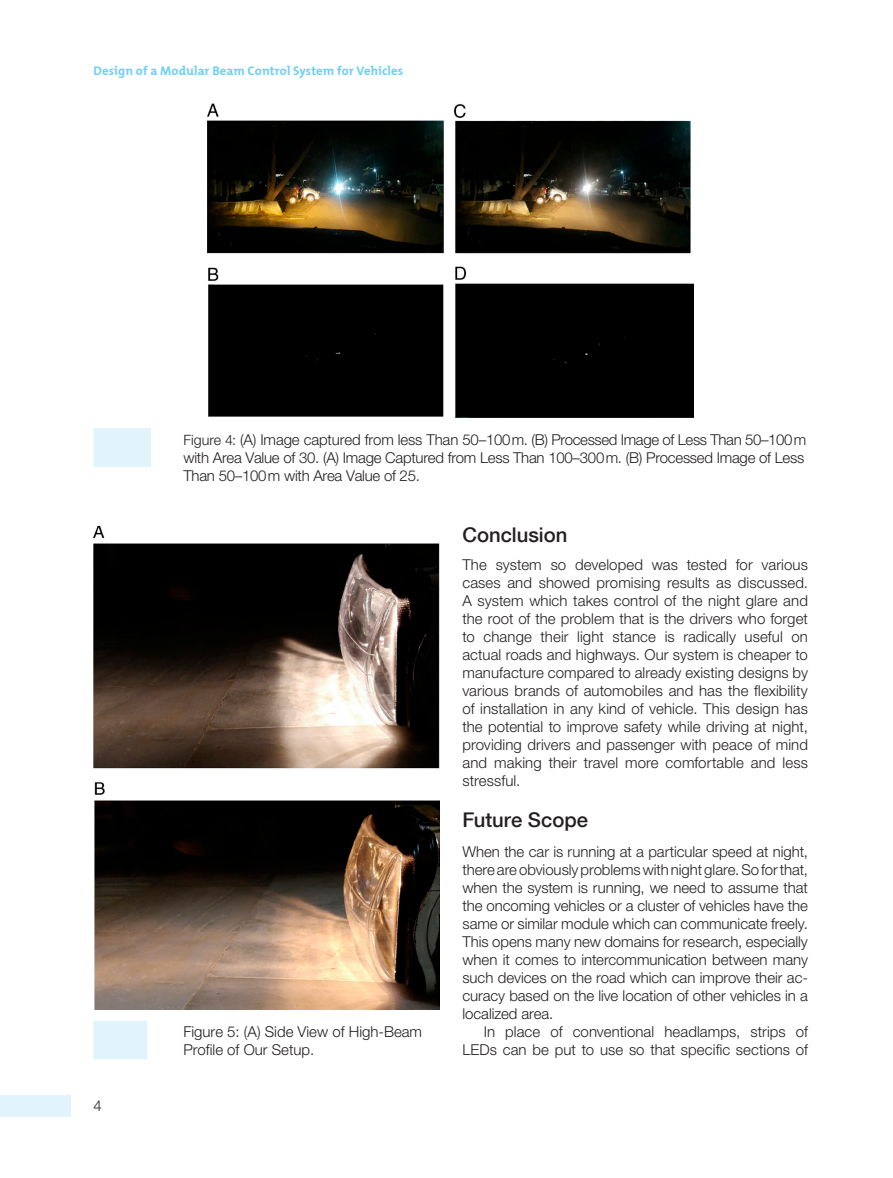
<style>
.page{position:relative;width:893px;height:1178px;background:#fff}
.page>*{position:absolute;margin:0;border:0;box-sizing:border-box;transform-origin:0 0}
.pSec1ttl{font:500 20.25px "Helvetica Neue LT Com";color:#231f20}
.pFirstpara{font:300 15px/18px "Helvetica Neue LT Pro";color:#231f20;text-align:justify}
.pfigure_caption2{font:300 15px/18px "Helvetica Neue LT Pro";letter-spacing:-.015em;color:#231f20}
.pPara{font:300 15px/18px "Helvetica Neue LT Pro";letter-spacing:.005em;color:#231f20;text-align:right}
.pFigureCaption{font:300 15px/18px "Helvetica Neue LT Pro";color:#231f20}
.t1{font:700 12.75px "The Mix Plain";letter-spacing:.005em;color:#6bcff6}
.s1{font-size:14.25px}
</style>
<div class="page">
<div style="left:0;top:1095px;width:70px;height:21px;background:#e1f4fc"></div>
<div style="left:93px;top:1021px;width:55px;height:38px;background:#e1f4fc"></div>
<img style="left:93px;top:526px;width:346px;height:484px">
<div style="left:94px;top:428px;width:57px;height:39px;background:#e1f4fc"></div>
<img style="left:208px;top:104px;width:486px;height:314px">
<p class="t1" style="left:94px;top:60px;width:311px">Design of a Modular Beam Control System for Vehicles</p>
<p class="pfigure_caption2" style="left:184px;top:430px;width:624px"><span class="s1">Figure 4:</span> (A) Image captured from less Than 50–100m. (B) Processed Image of Less Than 50–100m with Area Value of 30. (A) Image Captured from Less Than 100–300m. (B) Processed Image of Less<br>Than 50–100m with Area Value of 25.</p>
<p class="pFirstpara" style="left:94px;top:1096px;width:10px">4</p>
<p class="pFigureCaption" style="left:183px;top:1022px;width:240px">Figure 5: (A) Side View of High-Beam<br>Profile of Our Setup.</p>
<p class="pSec1ttl" style="left:462px;top:522px;width:106px">Conclusion</p>
<p class="pFirstpara" style="left:462px;top:555px;width:347px">The system so developed was tested for various cases and showed promising results as discussed.<br>A system which takes control of the night glare and the root of the problem that is the drivers who forget to change their light stance is radically useful on actual roads and highways. Our system is cheaper to manufacture compared to already existing designs by various brands of automobiles and has the flexibility of installation in any kind of vehicle. This design has the potential to improve safety while driving at night, providing drivers and passenger with peace of mind and making their travel more comfortable and less stressful.</p>
<p class="pSec1ttl" style="left:462px;top:807px;width:127px">Future Scope</p>
<p class="pFirstpara" style="left:462px;top:842px;width:347px">When the car is running at a particular speed at night, there are obviously problems with night glare. So for that, when the system is running, we need to assume that the oncoming vehicles or a cluster of vehicles have the same or similar module which can communicate freely.<br>This opens many new domains for research, especially when it comes to intercommunication between many such devices on the road which can improve their ac&shy;curacy based on the live location of other vehicles in a localized area.</p>
<p class="pPara" style="left:462px;top:1022px;width:347px">In place of conventional headlamps, strips of<br>LEDs can be put to use so that specific sections of</p>
</div>
